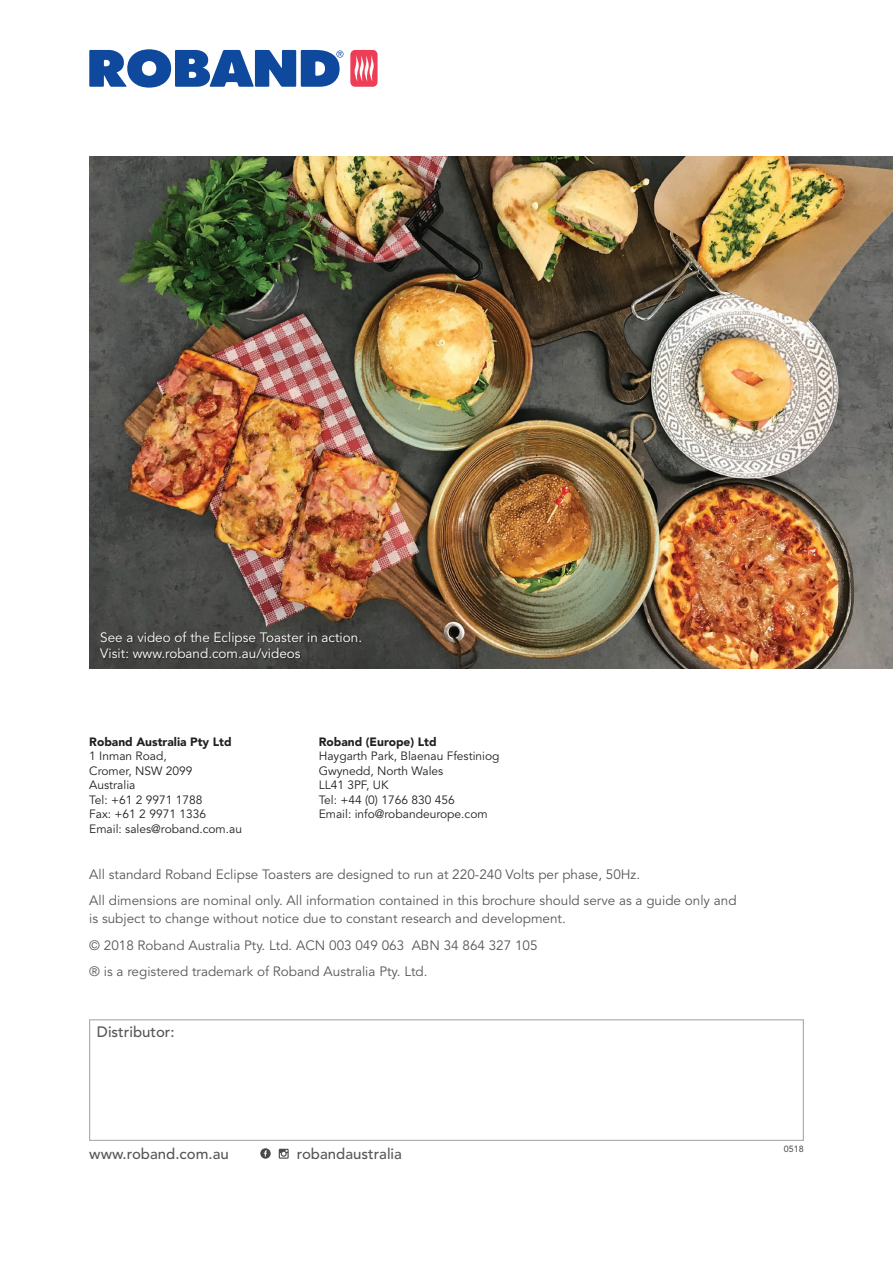
<style>
.page{position:relative;width:893px;height:1263px;background:#fff}
.page>*{position:absolute;margin:0;border:0;box-sizing:border-box;transform-origin:0 0}
.t1{font:500 15px "Avenir";color:#57585a}
.t2{font:13.5px/26.5px "Avenir";color:#57585a}
.t3{font:13.5px/16.2px "Avenir";color:#fff}
.t4{font:12px/14.4px "Avenir";color:#231f20}
.t5{font:900 12px "Avenir";color:#231f20}
.t6{font:500 9px "Avenir";color:#57585a}
</style>
<div class="page">
<img style="left:89px;top:156px;width:804px;height:513px">
<svg style="left:89px;top:49px;width:254px;height:39px"></svg>
<svg style="left:350px;top:50px;width:28px;height:37px"></svg>
<div style="left:89px;top:1019px;width:715px;height:122px;background:#fff;border:1px solid #9d9fa2"></div>
<svg style="left:260px;top:1148px;width:11px;height:11px"></svg>
<svg style="left:264px;top:1150px;width:3px;height:6px"></svg>
<svg style="left:279px;top:1149px;width:10px;height:10px"></svg>
<div style="left:101px;top:632px;width:262px;height:27px;background:#231f20;opacity:.75"></div>
<p class="t3" style="left:100px;top:629px;width:263px">See a video of the Eclipse Toaster in action.<br>Visit: www.roband.com.au/videos</p>
<p class="t5" style="left:89px;top:735px;width:144px">Roband Australia Pty Ltd</p>
<p class="t4" style="left:89px;top:749px;width:154px">1 Inman Road,<br>Cromer, NSW 2099<br>Australia<br>Tel: +61 2 9971 1788<br>Fax: +61 2 9971 1336<br>Email: sales@roband.com.au</p>
<p class="t5" style="left:319px;top:735px;width:119px">Roband (Europe) Ltd</p>
<p class="t4" style="left:319px;top:749px;width:182px">Haygarth Park, Blaenau Ffestiniog<br>Gwynedd, North Wales<br>LL41 3PF, UK<br>Tel: +44 (0) 1766 830 456<br>Email: info@robandeurope.com</p>
<p class="t2" style="left:89px;top:861px;width:649px">All standard Roband Eclipse Toasters are designed to run at 220-240 Volts per phase, 50Hz.<br>All dimensions are nominal only. All information contained in this brochure should serve as a guide only and</p>
<p class="t2" style="left:89px;top:905px;width:478px">is subject to change without notice due to constant research and development. © 2018 Roband Australia Pty. Ltd. ACN 003 049 063 ABN 34 864 327 105<br>® is a registered trademark of Roband Australia Pty. Ltd.</p>
<p class="t1" style="left:97px;top:1023px;width:79px">Distributor:</p>
<p class="t1" style="left:89px;top:1145px;width:141px">www.roband.com.au</p>
<p class="t1" style="left:297px;top:1145px;width:107px">robandaustralia</p>
<p class="t6" style="left:784px;top:1143px;width:22px">0518</p>
</div>
